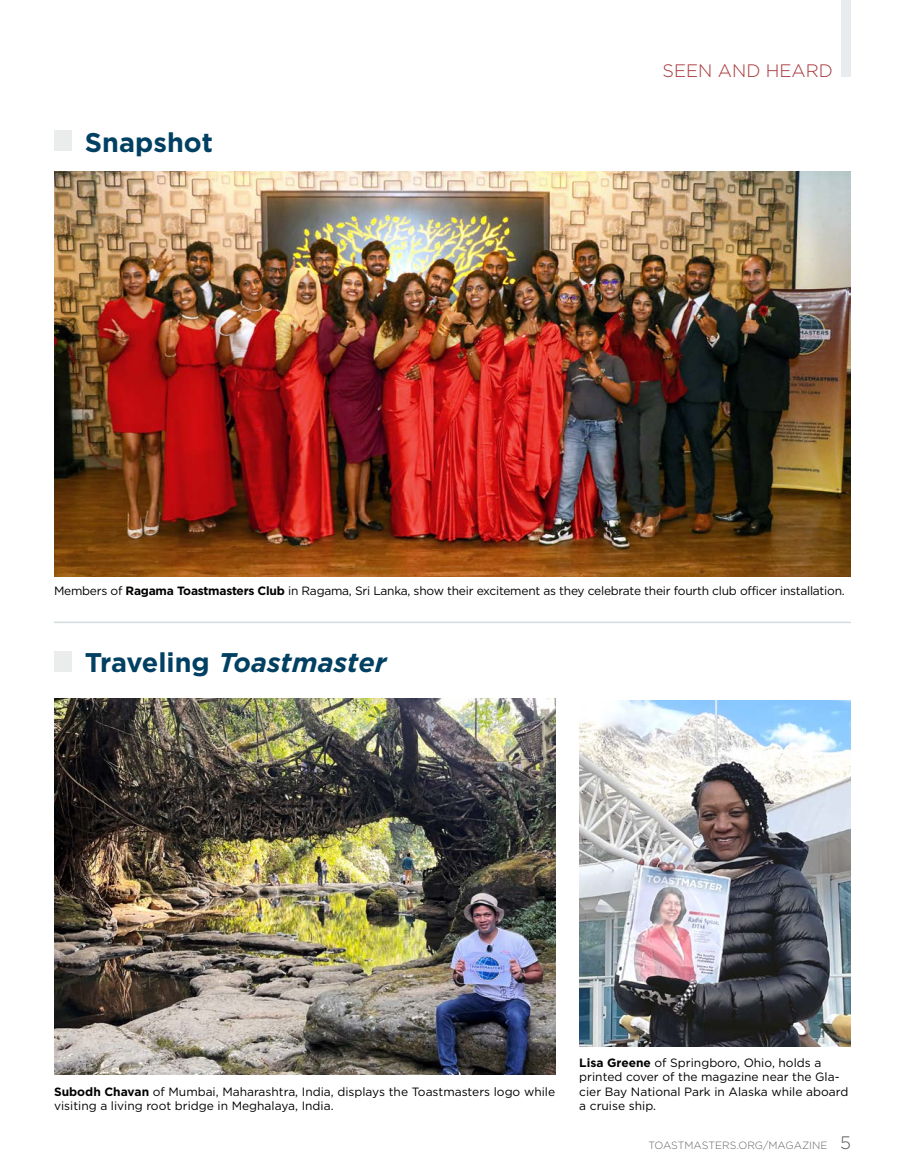
<style>
.page{position:relative;width:905px;height:1175px;background:#fff}
.page>*{position:absolute;margin:0;border:0;box-sizing:border-box;transform-origin:0 0}
.t1{font:italic 700 27px "Gotham";letter-spacing:.005em;color:#004062}
.t2{font:700 27px "Gotham";letter-spacing:.005em;color:#004062}
.t3{font:300 18px "Gotham";color:#a93439}
.t4{font:12px/14.4px "Gotham";color:#000}
.t5{font:12px "Gotham";letter-spacing:-.02em;color:#000}
.t6{font:300 10.5px "Gotham";color:#636466}
.s1{font-weight:700}
.s2{font-style:normal}
.s3{font-size:18px;color:#58595b}
</style>
<div class="page">
<div style="left:842px;top:0;width:8px;height:77px;background:#e9ecee"></div>
<img style="left:54px;top:172px;width:796px;height:404px">
<div style="left:54px;top:130px;width:17px;height:21px;background:#ebeded"></div>
<div style="left:54px;top:650px;width:17px;height:21px;background:#ebeded"></div>
<hr style="left:54px;top:621px;width:796px;height:2px;background:#a9b7bf">
<img style="left:579px;top:700px;width:271px;height:346px">
<img style="left:54px;top:698px;width:501px;height:376px">
<h1 class="t2" style="left:85px;top:124px;width:130px">Snapshot</h1>
<h2 class="t3" style="left:662px;top:59px;width:172px">SEEN AND HEARD</h2>
<p class="t5" style="left:54px;top:583px;width:792px">Members of <span class="s1">Ragama Toastmasters Club</span> in Ragama, Sri Lanka, show their excitement as they celebrate their fourth club officer installation.</p>
<h1 class="t1" style="left:85px;top:645px;width:303px"><span class="s2">Traveling</span> Toastmaster</h1>
<p class="t4" style="left:54px;top:1084px;width:502px"><span class="s1">Subodh Chavan</span> of Mumbai, Maharashtra, India, displays the Toastmasters logo while visiting a living root bridge in Meghalaya, India.</p>
<p class="t4" style="left:579px;top:1055px;width:270px"><span class="s1">Lisa Greene</span> of Springboro, Ohio, holds a printed cover of the magazine near the Gla&shy;cier Bay National Park in Alaska while aboard a cruise ship.</p>
<p class="t6" style="left:648px;top:1138px;width:204px">TOASTMASTERS.ORG/MAGAZINE <span class="s3">5</span></p>
</div>
